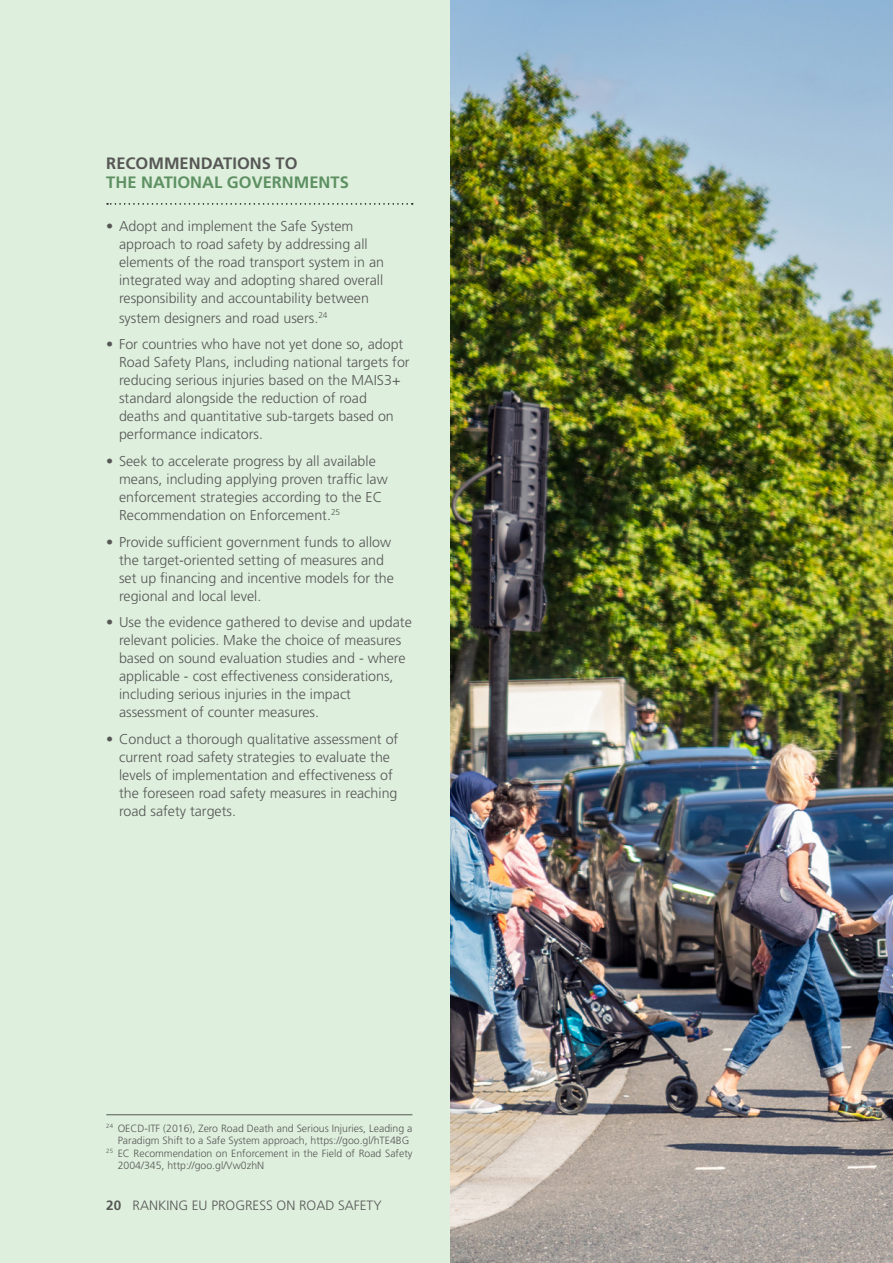
<style>
.page{position:relative;width:893px;height:1263px;background:#fff}
.page>*{position:absolute;margin:0;border:0;box-sizing:border-box;transform-origin:0 0}
.t1{font:700 16.5px "Frutiger";color:#5d9062}
.t2{font:700 16.5px "Frutiger";color:#575756}
.t3{font:300 14.25px/18px "Frutiger";color:#575756}
.t4{font:300 13.5px "Frutiger";color:#575756}
.t5{font:300 10.5px "Frutiger";color:#575756}
.s1{font-weight:700}
</style>
<div class="page">
<div style="left:0;top:0;width:451px;height:1263px;background:#def0dd"></div>
<img style="left:451px;top:0;width:442px;height:1263px">
<svg style="left:107px;top:203px;width:306px;height:2px"></svg>
<hr style="left:106px;top:1114px;width:306px;height:1px;background:#575756">
<p class="t2" style="left:106px;top:153px;width:193px">RECOMMENDATIONS TO</p>
<p class="t1" style="left:106px;top:173px;width:244px">THE NATIONAL GOVERNMENTS</p>
<p class="t3" style="left:119px;top:217px;width:266px;text-indent:-13px">• Adopt and implement the Safe System approach to road safety by addressing all elements of the road transport system in an integrated way and adopting shared overall responsibility and accountability between</p>
<p class="t3" style="left:119px;top:309px;width:210px">system designers and road users.<sup>24</sup></p>
<p class="t3" style="left:119px;top:336px;width:292px;text-indent:-13px">• For countries who have not yet done so, adopt Road Safety Plans, including national targets for reducing serious injuries based on the MAIS3+ standard alongside the reduction of road deaths and quantitative sub-targets based on performance indicators.</p>
<p class="t3" style="left:119px;top:452px;width:270px;text-indent:-13px">• Seek to accelerate progress by all available means, including applying proven traffic law enforcement strategies according to the EC Recommendation on Enforcement.<sup>25</sup></p>
<p class="t3" style="left:119px;top:533px;width:276px;text-indent:-13px">• Provide sufficient government funds to allow the target-oriented setting of measures and set up financing and incentive models for the regional and local level.</p>
<p class="t3" style="left:119px;top:613px;width:294px;text-indent:-13px">• Use the evidence gathered to devise and update relevant policies. Make the choice of measures based on sound evaluation studies and - where applicable - cost effectiveness considerations, including serious injuries in the impact assessment of counter measures.</p>
<p class="t3" style="left:119px;top:730px;width:281px;text-indent:-13px">• Conduct a thorough qualitative assessment of current road safety strategies to evaluate the levels of implementation and effectiveness of the foreseen road safety measures in reaching road safety targets.</p>
<p class="t5" style="left:106px;top:1122px;width:308px"><sup>24</sup> OECD-ITF (2016), Zero Road Death and Serious Injuries, Leading a</p>
<p class="t5" style="left:118px;top:1135px;width:293px">Paradigm Shift to a Safe System approach, https://goo.gl/hTE4BG</p>
<p class="t5" style="left:106px;top:1147px;width:308px"><sup>25</sup> EC Recommendation on Enforcement in the Field of Road Safety</p>
<p class="t5" style="left:118px;top:1160px;width:148px">2004/345, http://goo.gl/Vw0zhN</p>
<p class="t4" style="left:106px;top:1198px;width:277px"><span class="s1">20</span> RANKING EU PROGRESS ON ROAD SAFETY</p>
</div>
